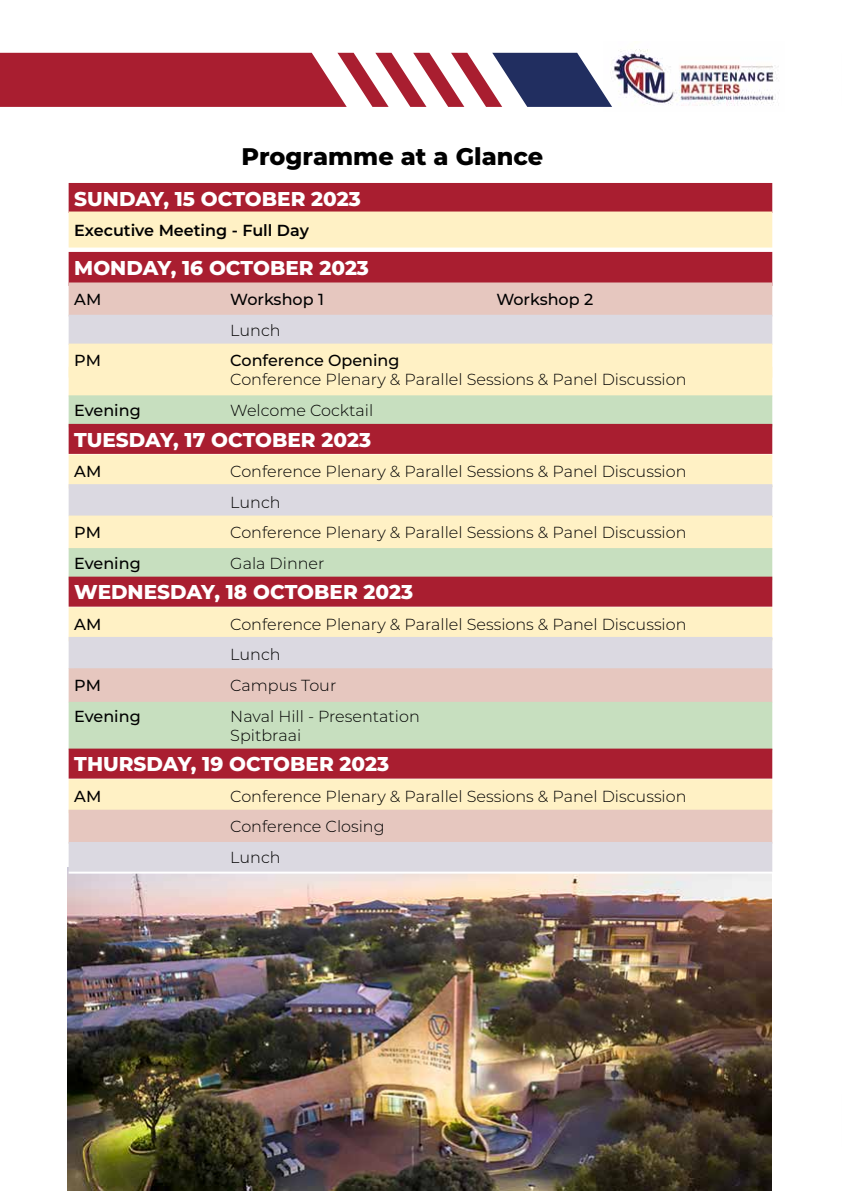
<style>
.page{position:relative;width:842px;height:1191px;background:#fff}
.page>*{position:absolute;margin:0;border:0;box-sizing:border-box;transform-origin:0 0}
.t1{font:800 24px "Montserrat";color:#000}
.t2{font:800 20px "Montserrat";color:#fff}
.t3{font:300 16px/30.6px "Montserrat";color:#000}
.t4{font:500 16px "Montserrat";color:#000}
.t5{font:600 16px "Montserrat";color:#000}
</style>
<div class="page">
<img style="left:68px;top:867px;width:703px;height:324px">
<div style="left:69px;top:183px;width:703px;height:30px;background:#a91e30"></div>
<div style="left:69px;top:211px;width:703px;height:36px;background:#fff1c5"></div>
<div style="left:69px;top:252px;width:703px;height:34px;background:#a91e30"></div>
<div style="left:69px;top:282px;width:703px;height:34px;background:#e6c7bf"></div>
<div style="left:69px;top:315px;width:703px;height:30px;background:#dbd9e1"></div>
<div style="left:69px;top:343px;width:703px;height:34px;background:#fff1c5"></div>
<div style="left:69px;top:367px;width:703px;height:30px;background:#fff1c5"></div>
<div style="left:69px;top:395px;width:703px;height:32px;background:#c7dfbf"></div>
<div style="left:69px;top:424px;width:703px;height:30px;background:#a91e30"></div>
<div style="left:69px;top:454px;width:703px;height:34px;background:#fff1c5"></div>
<div style="left:69px;top:484px;width:703px;height:32px;background:#dbd9e1"></div>
<div style="left:69px;top:515px;width:703px;height:34px;background:#fff1c5"></div>
<div style="left:69px;top:548px;width:703px;height:32px;background:#c7dfbf"></div>
<div style="left:69px;top:576px;width:703px;height:30px;background:#a91e30"></div>
<div style="left:69px;top:607px;width:703px;height:34px;background:#fff1c5"></div>
<div style="left:69px;top:637px;width:703px;height:32px;background:#dbd9e1"></div>
<div style="left:69px;top:668px;width:703px;height:34px;background:#e6c7bf"></div>
<div style="left:69px;top:702px;width:703px;height:48px;background:#c7dfbf"></div>
<div style="left:69px;top:748px;width:703px;height:30px;background:#a91e30"></div>
<div style="left:69px;top:779px;width:703px;height:34px;background:#fff1c5"></div>
<div style="left:69px;top:809px;width:703px;height:34px;background:#e6c7bf"></div>
<div style="left:69px;top:842px;width:703px;height:30px;background:#dbd9e1"></div>
<hr style="left:69px;top:871px;width:703px;height:2px;background:#fff">
<img style="left:612px;top:49px;width:167px;height:57px">
<svg style="left:0;top:53px;width:612px;height:54px"></svg>
<h1 class="t1" style="left:242px;top:139px;width:303px">Programme at a Glance</h1>
<p class="t2" style="left:74px;top:184px;width:288px">SUNDAY, 15 OCTOBER 2023</p>
<p class="t5" style="left:74px;top:219px;width:236px">Executive Meeting - Full Day</p>
<p class="t2" style="left:74px;top:253px;width:296px">MONDAY, 16 OCTOBER 2023</p>
<p class="t4" style="left:74px;top:288px;width:28px">AM</p>
<p class="t4" style="left:230px;top:288px;width:95px">Workshop 1</p>
<p class="t4" style="left:496px;top:288px;width:98px">Workshop 2</p>
<p class="t3" style="left:230px;top:314px;width:52px">Lunch</p>
<p class="t4" style="left:74px;top:349px;width:28px">PM</p>
<p class="t4" style="left:230px;top:349px;width:171px">Conference Opening</p>
<p class="t3" style="left:230px;top:364px;width:458px">Conference Plenary &amp; Parallel Sessions &amp; Panel Discussion</p>
<p class="t4" style="left:74px;top:399px;width:68px">Evening</p>
<p class="t3" style="left:230px;top:394px;width:144px">Welcome Cocktail</p>
<p class="t2" style="left:74px;top:425px;width:298px">TUESDAY, 17 OCTOBER 2023</p>
<p class="t4" style="left:74px;top:460px;width:28px">AM</p>
<p class="t3" style="left:230px;top:455px;width:458px">Conference Plenary &amp; Parallel Sessions &amp; Panel Discussion<br>Lunch</p>
<p class="t4" style="left:74px;top:521px;width:28px">PM</p>
<p class="t3" style="left:230px;top:517px;width:458px">Conference Plenary &amp; Parallel Sessions &amp; Panel Discussion</p>
<p class="t4" style="left:74px;top:552px;width:68px">Evening</p>
<p class="t3" style="left:230px;top:547px;width:96px">Gala Dinner</p>
<p class="t2" style="left:74px;top:577px;width:340px">WEDNESDAY, 18 OCTOBER 2023</p>
<p class="t4" style="left:74px;top:613px;width:28px">AM</p>
<p class="t3" style="left:230px;top:608px;width:458px">Conference Plenary &amp; Parallel Sessions &amp; Panel Discussion<br>Lunch</p>
<p class="t4" style="left:74px;top:674px;width:28px">PM</p>
<p class="t3" style="left:230px;top:669px;width:107px">Campus Tour</p>
<p class="t4" style="left:74px;top:704px;width:68px">Evening</p>
<p class="t3" style="left:230px;top:705px;width:191px;line-height:19.2px">Naval Hill - Presentation<br>Spitbraai</p>
<p class="t2" style="left:74px;top:749px;width:316px">THURSDAY, 19 OCTOBER 2023</p>
<p class="t4" style="left:74px;top:785px;width:28px">AM</p>
<p class="t3" style="left:230px;top:780px;width:458px">Conference Plenary &amp; Parallel Sessions &amp; Panel Discussion<br>Conference Closing<br>Lunch</p>
</div>
